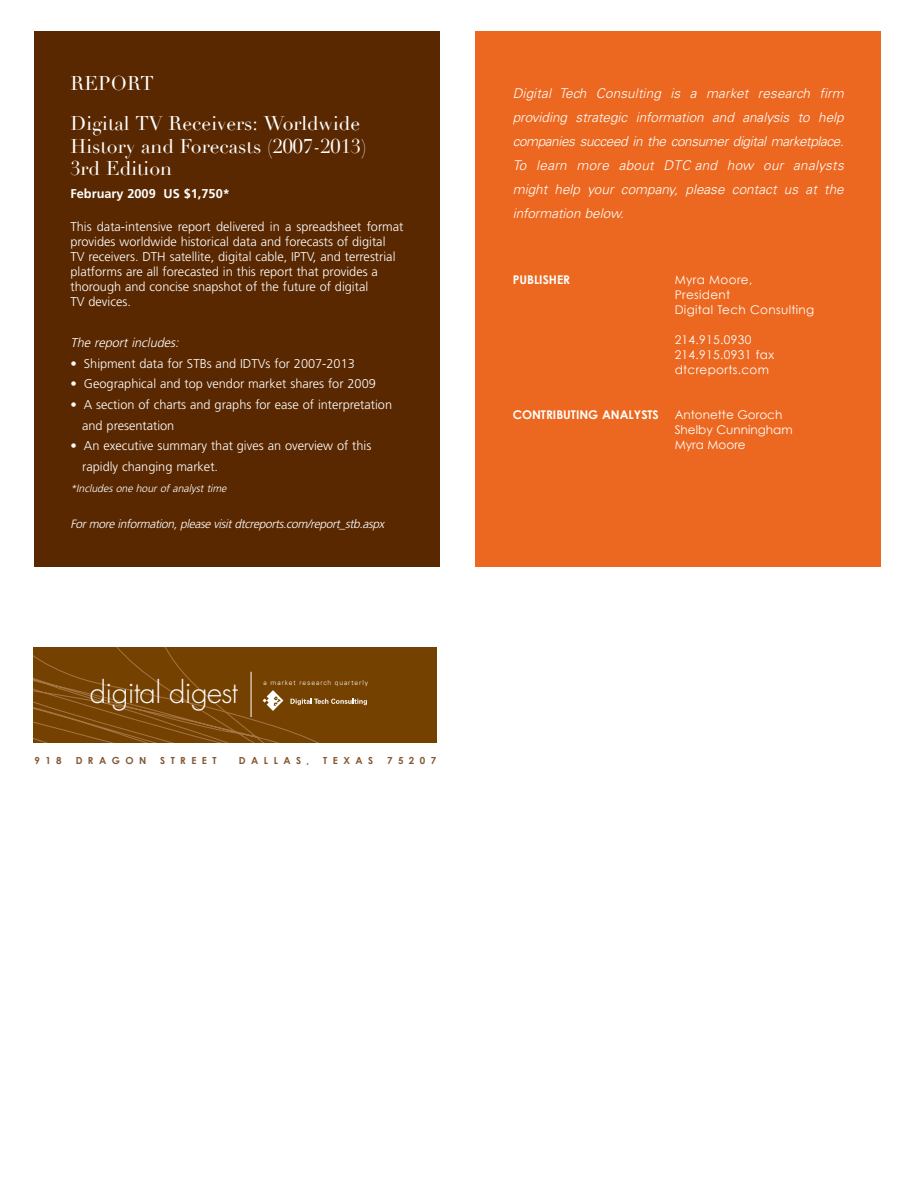
<style>
.page{position:relative;width:918px;height:1188px;background:#fff}
.page>*{position:absolute;margin:0;border:0;box-sizing:border-box;transform-origin:0 0}
.t1{font:300 29.25px "Futura";letter-spacing:-.02em;color:#fff}
.t2{font:19.5px/40.5px "Didot";color:#fff}
.t3{font:italic 300 13.5px/24px "Univers LT Std";color:#fff;text-align:justify}
.t4{font:300 12.75px/15px "Frutiger";color:#fff}
.t5{font:700 12.75px "Frutiger";color:#fff}
.t6{font:italic 300 12.75px "Frutiger";color:#fff}
.t7{font:12px/15px "Century Gothic";letter-spacing:.03em;color:#fff}
.t8{font:italic 300 12px "Frutiger";color:#fff}
.t9{font:12px/15px "Century Gothic";color:#fff}
.t10{font:700 12px "Century Gothic";color:#fff}
.t11{font:italic 300 10.5px "Frutiger";color:#fff}
.t12{font:700 9.75px "Century Gothic";letter-spacing:.56em;color:#835733}
.t13{font:300 6.75px "Univers";letter-spacing:.13em;color:#fff}
</style>
<div class="page">
<div style="left:475px;top:31px;width:406px;height:536px;background:#ec6820"></div>
<div style="left:34px;top:31px;width:406px;height:536px;background:#592800"></div>
<div style="left:34px;top:647px;width:403px;height:95px;background:#754100"></div>
<svg style="left:33px;top:647px;width:334px;height:95px"></svg>
<h2 class="t2" style="left:70px;top:63px;width:291px">REPORT<br>Digital TV Receivers: Worldwide</h2>
<h2 class="t2" style="left:70px;top:135px;width:297px;line-height:22.5px">History and Forecasts (2007-2013)<br>3rd Edition</h2>
<p class="t5" style="left:70px;top:188px;width:161px">February 2009 US $1,750*</p>
<p class="t4" style="left:70px;top:220px;width:335px">This data-intensive report delivered in a spreadsheet format provides worldwide historical data and forecasts of digital<br>TV receivers. DTH satellite, digital cable, IPTV, and terrestrial platforms are all forecasted in this report that provides a thorough and concise snapshot of the future of digital<br>TV devices.</p>
<p class="t6" style="left:70px;top:337px;width:112px">The report includes:</p>
<p class="t4" style="left:70px;top:357px;width:286px">• Shipment data for STBs and IDTVs for 2007-2013</p>
<p class="t4" style="left:70px;top:377px;width:307px">• Geographical and top vendor market shares for 2009</p>
<p class="t4" style="left:82px;top:395px;width:311px;line-height:20.7px;text-indent:-12px">• A section of charts and graphs for ease of interpretation and presentation</p>
<p class="t4" style="left:82px;top:437px;width:291px;line-height:20.7px;text-indent:-12px">• An executive summary that gives an overview of this rapidly changing market.</p>
<p class="t11" style="left:70px;top:484px;width:160px">*Includes one hour of analyst time</p>
<p class="t8" style="left:70px;top:519px;width:318px">For more information, please visit dtcreports.com/report_stb.aspx</p>
<h1 class="t1" style="left:90px;top:679px;width:150px">digital digest</h1>
<p class="t13" style="left:264px;top:680px;width:106px">a market research quarterly</p>
<p class="t12" style="left:34px;top:755px;width:29px">918</p>
<p class="t12" style="left:76px;top:755px;width:72px">DRAGON</p>
<p class="t12" style="left:160px;top:755px;width:58px">STREET</p>
<p class="t12" style="left:239px;top:755px;width:72px">DALLAS,</p>
<p class="t12" style="left:323px;top:755px;width:51px">TEXAS</p>
<p class="t12" style="left:387px;top:755px;width:51px">75207</p>
<p class="t3" style="left:513px;top:83px;width:333px">Digital Tech Consulting is a market research firm providing strategic information and analysis to help companies succeed in the consumer digital marketplace.<br>To learn more about DTC and how our analysts might help your company, please contact us at the information below.</p>
<p class="t10" style="left:513px;top:272px;width:59px">PUBLISHER</p>
<p class="t7" style="left:675px;top:272px;width:141px">Myra Moore,<br>President<br>Digital Tech Consulting</p>
<p class="t7" style="left:675px;top:332px;width:101px">214.915.0930<br>214.915.0931 fax dtcreports.com</p>
<p class="t10" style="left:513px;top:407px;width:148px">CONTRIBUTING ANALYSTS</p>
<p class="t9" style="left:675px;top:407px;width:120px">Antonette Goroch<br>Shelby Cunningham<br>Myra Moore</p>
</div>
